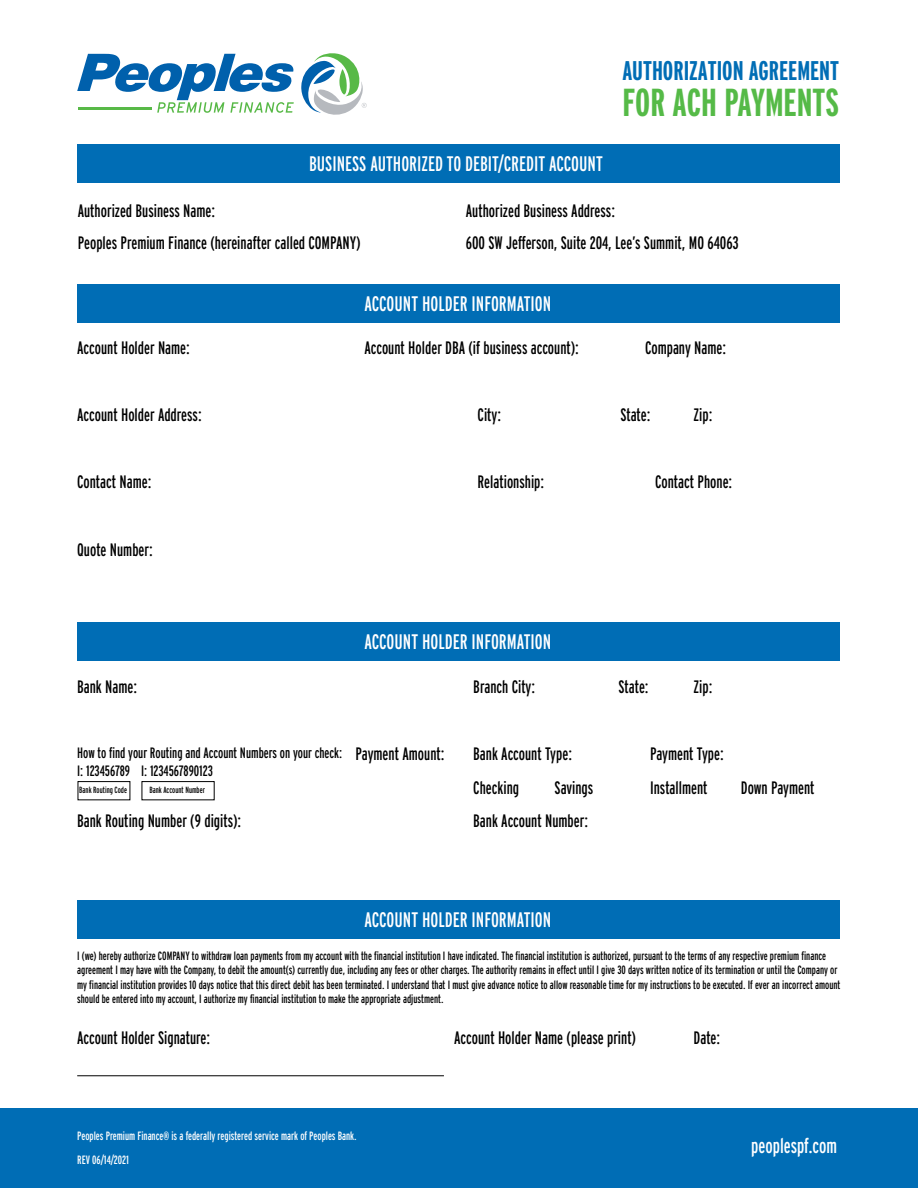
<style>
.page{position:relative;width:918px;height:1188px;background:#fff}
.page>*{position:absolute;margin:0;border:0;box-sizing:border-box;transform-origin:0 0}
.t1{font:700 39px "Interstate Compressed";color:#55ba47}
.t2{font:700 27px "Interstate Compressed";color:#006db5}
.t3{font:21px "Interstate Compressed";color:#fff}
.t4{font:18px/33.6px "Interstate Compressed";color:#000}
.t5{font:15px/18px "Interstate Compressed";color:#000}
.t6{font:12px/14.4px "Interstate Compressed";color:#000}
.t7{font:12px/23.7px "Interstate Compressed";color:#fff}
.t8{font:9px "Interstate Compressed";color:#000}
</style>
<div class="page">
<div style="left:77px;top:145px;width:763px;height:38px;background:#006db5"></div>
<div style="left:77px;top:285px;width:763px;height:38px;background:#006db5"></div>
<div style="left:77px;top:622px;width:763px;height:39px;background:#006db5"></div>
<div style="left:77px;top:900px;width:763px;height:39px;background:#006db5"></div>
<div style="left:0;top:1108px;width:918px;height:80px;background:#006db5"></div>
<svg style="left:77px;top:54px;width:217px;height:59px"></svg>
<svg style="left:301px;top:53px;width:66px;height:62px"></svg>
<div style="left:78px;top:781px;width:52px;height:19px;border:1px solid #000"></div>
<div style="left:142px;top:781px;width:72px;height:19px;border:1px solid #000"></div>
<hr style="left:77px;top:1076px;width:367px;height:1px;background:#000">
<h3 class="t3" style="left:309px;top:152px;width:295px">BUSINESS AUTHORIZED TO DEBIT/CREDIT ACCOUNT</h3>
<h2 class="t2" style="left:622px;top:55px;width:218px">AUTHORIZATION AGREEMENT</h2>
<h1 class="t1" style="left:622px;top:81px;width:218px">FOR ACH PAYMENTS</h1>
<h3 class="t4" style="left:78px;top:194px;width:139px">Authorized Business Name:</h3>
<h3 class="t4" style="left:466px;top:194px;width:151px">Authorized Business Address:</h3>
<h3 class="t4" style="left:78px;top:226px;width:284px">Peoples Premium Finance (hereinafter called COMPANY)</h3>
<h3 class="t4" style="left:466px;top:226px;width:275px">600 SW Jefferson, Suite 204, Lee’s Summit, MO 64063</h3>
<h3 class="t3" style="left:364px;top:292px;width:188px">ACCOUNT HOLDER INFORMATION</h3>
<h3 class="t4" style="left:77px;top:331px;width:114px">Account Holder Name:</h3>
<h3 class="t4" style="left:364px;top:331px;width:216px">Account Holder DBA (if business account):</h3>
<h3 class="t4" style="left:645px;top:331px;width:82px">Company Name:</h3>
<h3 class="t4" style="left:77px;top:398px;width:126px">Account Holder Address:</h3>
<h3 class="t4" style="left:478px;top:398px;width:25px">City:</h3>
<h3 class="t4" style="left:620px;top:398px;width:32px">State:</h3>
<h3 class="t4" style="left:694px;top:398px;width:20px">Zip:</h3>
<h3 class="t4" style="left:77px;top:465px;width:76px">Contact Name:</h3>
<h3 class="t4" style="left:478px;top:465px;width:68px">Relationship:</h3>
<h3 class="t4" style="left:655px;top:465px;width:79px">Contact Phone:</h3>
<h3 class="t4" style="left:77px;top:532px;width:77px">Quote Number:</h3>
<h3 class="t4" style="left:77px;top:670px;width:61px">Bank Name:</h3>
<h3 class="t3" style="left:364px;top:630px;width:188px">ACCOUNT HOLDER INFORMATION</h3>
<h3 class="t4" style="left:473px;top:670px;width:63px">Branch City:</h3>
<h3 class="t4" style="left:618px;top:670px;width:32px">State:</h3>
<h3 class="t4" style="left:694px;top:670px;width:20px">Zip:</h3>
<p class="t5" style="left:77px;top:743px;width:267px">How to find your Routing and Account Numbers on your check:<br>I: 123456789 I: 1234567890123</p>
<p class="t8" style="left:79px;top:785px;width:49px">Bank Routing Code</p>
<p class="t8" style="left:149px;top:785px;width:57px">Bank Account Number</p>
<h3 class="t4" style="left:356px;top:737px;width:90px">Payment Amount:</h3>
<h3 class="t4" style="left:473px;top:737px;width:100px">Bank Account Type:<br>Checking</h3>
<h3 class="t4" style="left:650px;top:737px;width:75px">Payment Type:</h3>
<h3 class="t4" style="left:555px;top:771px;width:40px">Savings</h3>
<h3 class="t4" style="left:650px;top:771px;width:59px">Installment</h3>
<h3 class="t4" style="left:741px;top:771px;width:75px">Down Payment</h3>
<h3 class="t4" style="left:77px;top:804px;width:165px">Bank Routing Number (9 digits):</h3>
<h3 class="t4" style="left:473px;top:804px;width:116px">Bank Account Number:</h3>
<h3 class="t3" style="left:364px;top:908px;width:188px">ACCOUNT HOLDER INFORMATION</h3>
<p class="t6" style="left:77px;top:948px;width:765px">I (we) hereby authorize COMPANY to withdraw loan payments from my account with the financial institution I have indicated. The financial institution is authorized, pursuant to the terms of any respective premium finance agreement I may have with the Company, to debit the amount(s) currently due, including any fees or other charges. The authority remains in effect until I give 30 days written notice of its termination or until the Company or my financial institution provides 10 days notice that this direct debit has been terminated. I understand that I must give advance notice to allow reasonable time for my instructions to be executed. If ever an incorrect amount should be entered into my account, I authorize my financial institution to make the appropriate adjustment.</p>
<h3 class="t4" style="left:77px;top:1021px;width:135px">Account Holder Signature:</h3>
<h3 class="t4" style="left:454px;top:1021px;width:183px">Account Holder Name (please print)</h3>
<h3 class="t4" style="left:694px;top:1021px;width:28px">Date:</h3>
<p class="t7" style="left:77px;top:1124px;width:281px">Peoples Premium Finance® is a federally registered service mark of Peoples Bank.<br>REV 06/14/2021</p>
<h3 class="t3" style="left:751px;top:1134px;width:87px">peoplespf.com</h3>
</div>
